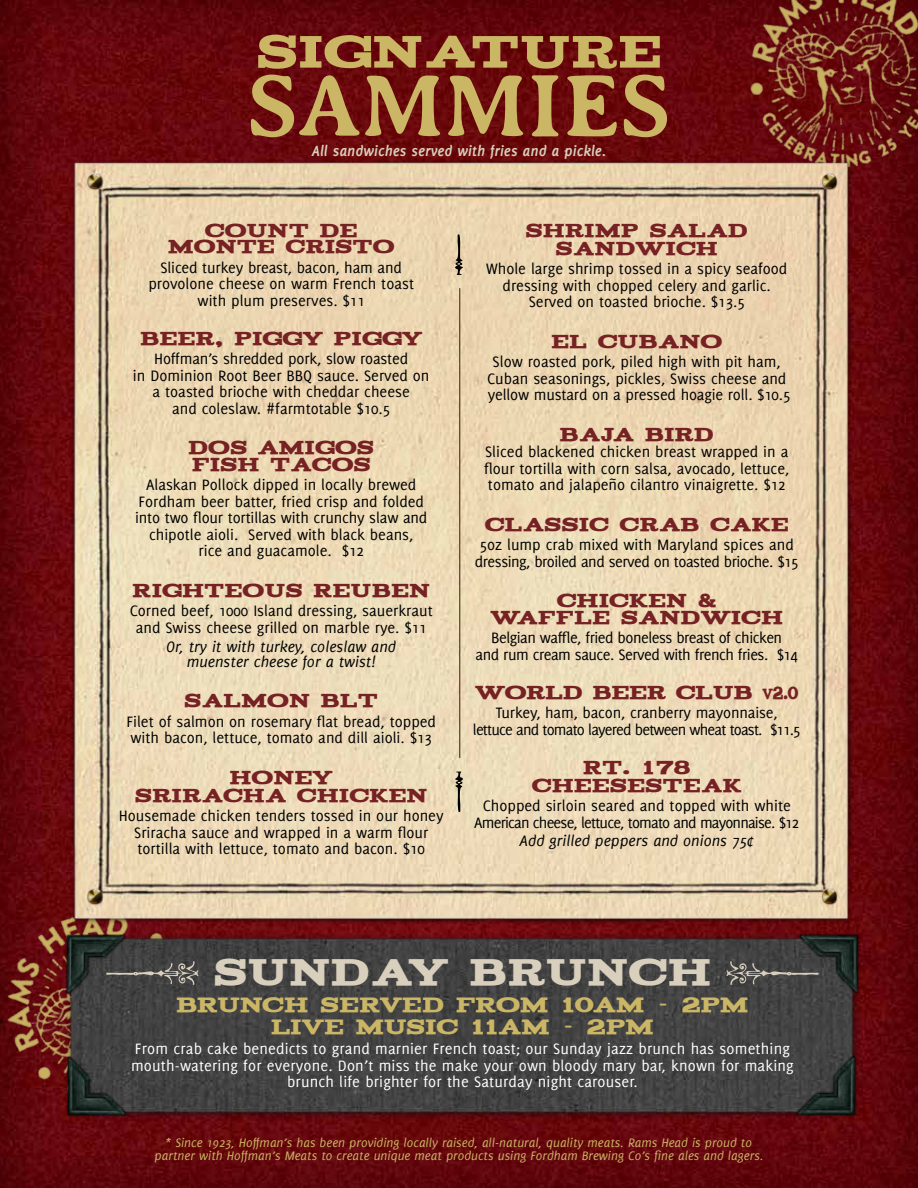
<style>
.page{position:relative;width:918px;height:1188px;background:#fff}
.page>*{position:absolute;margin:0;border:0;box-sizing:border-box;transform-origin:0 0}
.t1{font:700 91.05px "Averia Serif";letter-spacing:-.01em;color:#cab665}
.t2{font:51px "Acknowledgement";color:#cab665}
.t3{font:41.4px "Acknowledgement";color:#d8cfbc}
.t4{font:23.25px/21.5px "Acknowledgement";letter-spacing:-.02em;color:#cab665;text-align:center}
.t5{font:21px/18px "Acknowledgement";color:#762123;text-align:center}
.t6{font:21px "Acknowledgement";letter-spacing:-.02em;color:#762123}
.t7{font:16.5px/16.5px "Delicious";color:#000;text-align:center}
.t8{font:16.5px/16.5px "Delicious";letter-spacing:.01em;color:#fff;text-align:center}
.t9{font:16.5px/16.5px "Delicious";letter-spacing:-.05em;color:#000;text-align:center}
.t10{font:16.5px/16.5px "Delicious";letter-spacing:-.03em;color:#000}
.t11{font:italic 16.5px/15px "Delicious";color:#000;text-align:center}
.t12{font:italic 700 16.05px "Delicious";color:#d8cfbc}
.t13{font:italic 13.5px/13.5px "Delicious";color:#cab665;text-align:center}
.s1{font-size:16.5px}
.s2{font-size:19.5px}
</style>
<div class="page">
<img style="left:0;top:0;width:918px;height:1188px">
<img style="left:0;top:775px;width:322px;height:413px">
<img style="left:598px;top:0;width:320px;height:307px">
<hr style="left:459px;top:288px;width:1px;height:470px;background:#361a00">
<svg style="left:455px;top:771px;width:9px;height:41px"></svg>
<svg style="left:454px;top:234px;width:9px;height:41px"></svg>
<svg style="left:159px;top:961px;width:39px;height:24px"></svg>
<svg style="left:727px;top:961px;width:37px;height:24px"></svg>
<img style="left:764px;top:901px;width:134px;height:125px">
<img style="left:764px;top:1021px;width:125px;height:133px">
<img style="left:28px;top:1023px;width:134px;height:125px">
<img style="left:34px;top:896px;width:125px;height:133px">
<img style="left:810px;top:164px;width:39px;height:34px">
<img style="left:75px;top:164px;width:39px;height:34px">
<img style="left:810px;top:878px;width:39px;height:35px">
<img style="left:75px;top:878px;width:39px;height:35px">
<h2 class="t2" style="left:256px;top:26px;width:407px">SIGNATURE</h2>
<h1 class="t1" style="left:247px;top:55px;width:426px">SAMMIES</h1>
<p class="t12" style="left:312px;top:142px;width:296px">All sandwiches served with fries and a pickle.</p>
<p class="t5" style="left:168px;top:222px;width:228px;line-height:16.5px">COUNT DE<br>MONTE CRISTO</p>
<p class="t7" style="left:148px;top:259px;width:267px">Sliced turkey breast, bacon, ham and provolone cheese on warm French toast with plum preserves. $11</p>
<p class="t5" style="left:140px;top:329px;width:284px">BEER, PIGGY PIGGY</p>
<p class="t7" style="left:133px;top:350px;width:298px">Hoffman’s shredded pork, slow roasted<br>in Dominion Root Beer BBQ sauce. Served on a toasted brioche with cheddar cheese<br>and coleslaw. #farmtotable $10.5</p>
<p class="t5" style="left:188px;top:440px;width:187px;line-height:16.5px;text-align:left">DOS AMIGOS<br>FISH TACOS</p>
<p class="t7" style="left:135px;top:476px;width:294px">Alaskan Pollock dipped in locally brewed Fordham beer batter, fried crisp and folded into two flour tortillas with crunchy slaw and chipotle aioli. Served with black beans, rice and guacamole. $12</p>
<p class="t5" style="left:132px;top:581px;width:299px">RIGHTEOUS REUBEN</p>
<p class="t7" style="left:130px;top:602px;width:305px">Corned beef, 1000 Island dressing, sauerkraut and Swiss cheese grilled on marble rye. $11</p>
<p class="t11" style="left:166px;top:639px;width:231px">Or, try it with turkey, coleslaw and muenster cheese for a twist!</p>
<p class="t5" style="left:184px;top:692px;width:195px">SALMON BLT</p>
<p class="t7" style="left:126px;top:713px;width:311px;text-align:left">Filet of salmon on rosemary flat bread, topped with bacon, lettuce, tomato and dill aioli. $13</p>
<p class="t5" style="left:135px;top:769px;width:294px">HONEY<br>SRIRACHA CHICKEN</p>
<p class="t7" style="left:119px;top:808px;width:326px">Housemade chicken tenders tossed in our honey<br>Sriracha sauce and wrapped in a warm flour tortilla with lettuce, tomato and bacon. $10</p>
<p class="t5" style="left:526px;top:221px;width:224px">SHRIMP SALAD<br>SANDWICH</p>
<p class="t7" style="left:486px;top:260px;width:303px">Whole large shrimp tossed in a spicy seafood dressing with chopped celery and garlic.<br>Served on toasted brioche. $13.5</p>
<p class="t5" style="left:551px;top:332px;width:173px">EL CUBANO</p>
<p class="t7" style="left:487px;top:353px;width:305px">Slow roasted pork, piled high with pit ham,<br>Cuban seasonings, pickles, Swiss cheese and yellow mustard on a pressed hoagie roll. $10.5</p>
<p class="t5" style="left:560px;top:425px;width:156px">BAJA BIRD</p>
<p class="t7" style="left:484px;top:443px;width:307px;text-align:justify">Sliced blackened chicken breast wrapped in a flour tortilla with corn salsa, avocado, lettuce, tomato and jalapeño cilantro vinaigrette. $12</p>
<p class="t5" style="left:485px;top:515px;width:306px">CLASSIC CRAB CAKE</p>
<p class="t10" style="left:475px;top:536px;width:325px">5oz lump crab mixed with Maryland spices and dressing, broiled and served on toasted brioche. $15</p>
<p class="t5" style="left:490px;top:593px;width:294px;line-height:16.5px">CHICKEN &amp;<br>WAFFLE SANDWICH</p>
<p class="t10" style="left:476px;top:629px;width:324px;text-align:center">Belgian waffle, fried boneless breast of chicken<br>and rum cream sauce. Served with french fries. $14</p>
<p class="t6" style="left:475px;top:682px;width:325px">WORLD BEER CLUB <span class="s1">V</span><span class="s2">2.0</span></p>
<p class="t9" style="left:473px;top:704px;width:329px">Turkey, ham, bacon, cranberry mayonnaise,<br>lettuce and tomato layered between wheat toast. $11.5</p>
<p class="t5" style="left:532px;top:758px;width:211px">RT. 178<br>CHEESESTEAK</p>
<p class="t9" style="left:474px;top:797px;width:326px">Chopped sirloin seared and topped with white<br>American cheese, lettuce, tomato and mayonnaise. $12</p>
<p class="t11" style="left:520px;top:833px;width:236px">Add grilled peppers and onions 75¢</p>
<h3 class="t3" style="left:214px;top:951px;width:499px">SUNDAY BRUNCH</h3>
<h3 class="t4" style="left:176px;top:995px;width:574px">BRUNCH SERVED FROM 10AM - 2PM<br>LIVE MUSIC 11AM - 2PM</h3>
<p class="t8" style="left:131px;top:1041px;width:664px">From crab cake benedicts to grand marnier French toast; our Sunday jazz brunch has something mouth-watering for everyone. Don’t miss the make your own bloody mary bar, known for making brunch life brighter for the Saturday night carouser.</p>
<p class="t13" style="left:155px;top:1135px;width:610px">* Since 1923, Hoffman’s has been providing locally raised, all-natural, quality meats. Rams Head is proud to partner with Hoffman’s Meats to create unique meat products using Fordham Brewing Co’s fine ales and lagers.</p>
</div>
